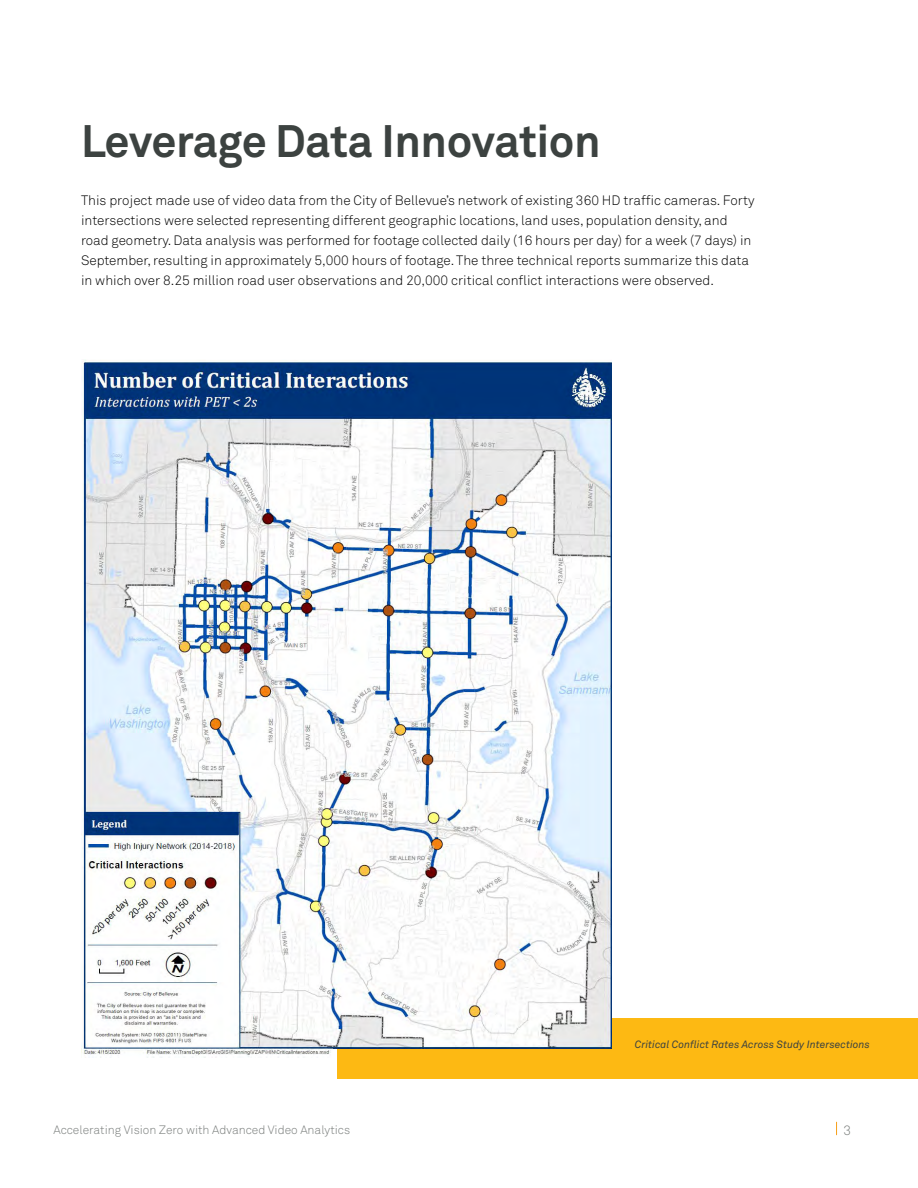
<style>
.page{position:relative;width:918px;height:1188px;background:#fff}
.page>*{position:absolute;margin:0;border:0;box-sizing:border-box;transform-origin:0 0}
.t1{font:700 45px "Akkurat Pro";letter-spacing:-.01em;color:#3c4240}
.t2{font:300 13.5px/20px "Akkurat Pro";color:#000}
.t3{font:300 13.5px "Akkurat Pro";color:#797d7b}
.t4{font:300 12px "Akkurat Pro";color:#797d7b}
.t5{font:italic 10.5px "Akkurat Pro";color:#3c4240}
</style>
<div class="page">
<svg style="left:836px;top:1122px;width:1px;height:13px"></svg>
<div style="left:338px;top:1018px;width:580px;height:60px;background:#fdb913"></div>
<img style="left:81px;top:359px;width:531px;height:689px">
<img style="left:81px;top:1048px;width:251px;height:9px">
<h1 class="t1" style="left:81px;top:113px;width:521px">Leverage Data Innovation</h1>
<p class="t2" style="left:81px;top:191px;width:675px">This project made use of video data from the City of Bellevue’s network of existing 360 HD traffic cameras. Forty intersections were selected representing different geographic locations, land uses, population density, and road geometry. Data analysis was performed for footage collected daily (16 hours per day) for a week (7 days) in September, resulting in approximately 5,000 hours of footage. The three technical reports summarize this data in which over 8.25 million road user observations and 20,000 critical conflict interactions were observed.</p>
<p class="t5" style="left:635px;top:1038px;width:237px">Critical Conflict Rates Across Study Intersections</p>
<p class="t4" style="left:53px;top:1122px;width:298px">Accelerating Vision Zero with Advanced Video Analytics</p>
<p class="t3" style="left:843px;top:1122px;width:9px">3</p>
</div>
